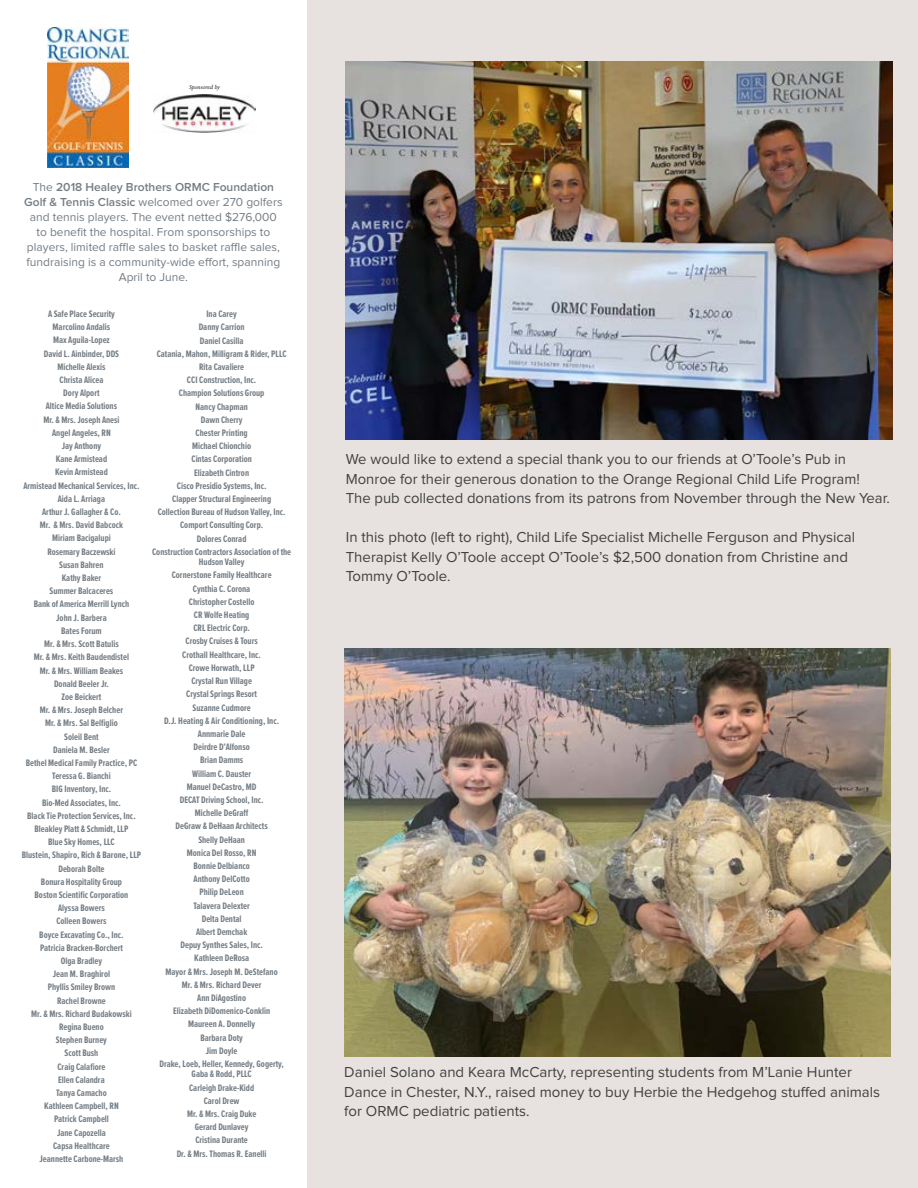
<style>
.page{position:relative;width:918px;height:1188px;background:#fff}
.page>*{position:absolute;margin:0;border:0;box-sizing:border-box;transform-origin:0 0}
.t1{font:15px/19.5px "Proxima Nova";color:#414042}
.t2{font:12px/15px "Proxima Nova";color:#747d84;text-align:center}
.t3{font:700 9.75px/13.2px "Proxima Nova Ex Cn";color:#747d84;text-align:center}
.t4{font:italic 5.1px "Byington";color:#231f20}
.s1{font-weight:600}
</style>
<div class="page">
<div style="left:308px;top:0;width:610px;height:1188px;background:#e7e2df"></div>
<img style="left:47px;top:27px;width:82px;height:140px">
<img style="left:154px;top:94px;width:102px;height:38px">
<img style="left:344px;top:648px;width:547px;height:408px">
<img style="left:346px;top:62px;width:546px;height:377px">
<p class="t4" style="left:189px;top:84px;width:32px">Sponsored by</p>
<p class="t2" style="left:24px;top:180px;width:260px">The <span class="s1">2018 Healey Brothers ORMC Foundation Golf &amp; Tennis Classic</span> welcomed over 270 golfers and tennis players. The event netted $276,000 to benefit the hospital. From sponsorships to players, limited raffle sales to basket raffle sales, fundraising is a community-wide effort, spanning April to June.</p>
<p class="t3" style="left:22px;top:307px;width:121px">A Safe Place Security<br>Marcolino Andalis<br>Max Aguila-Lopez<br>David L. Ainbinder, DDS<br>Michelle Alexis<br>Christa Alicea<br>Dory Alport<br>Altice Media Solutions<br>Mr. &amp; Mrs. Joseph Anesi<br>Angel Angeles, RN<br>Jay Anthony<br>Kane Armistead<br>Kevin Armistead<br>Armistead Mechanical Services, Inc.<br>Aida L. Arriaga<br>Arthur J. Gallagher &amp; Co.<br>Mr. &amp; Mrs. David Babcock<br>Miriam Bacigalupi<br>Rosemary Baczewski<br>Susan Bahren<br>Kathy Baker<br>Summer Balcaceres<br>Bank of America Merrill Lynch<br>John J. Barbera<br>Bates Forum<br>Mr. &amp; Mrs. Scott Batulis<br>Mr. &amp; Mrs. Keith Baudendistel<br>Mr. &amp; Mrs. William Beakes<br>Donald Beeler Jr.<br>Zoe Beickert<br>Mr. &amp; Mrs. Joseph Belcher<br>Mr. &amp; Mrs. Sal Belfiglio<br>Soleil Bent<br>Daniela M. Besler<br>Bethel Medical Family Practice, PC<br>Teressa G. Bianchi<br>BIG Inventory, Inc.<br>Bio-Med Associates, Inc.<br>Black Tie Protection Services, Inc.<br>Bleakley Platt &amp; Schmidt, LLP<br>Blue Sky Homes, LLC<br>Blustein, Shapiro, Rich &amp; Barone, LLP<br>Deborah Bolte<br>Bonura Hospitality Group<br>Boston Scientific Corporation<br>Alyssa Bowers<br>Colleen Bowers<br>Boyce Excavating Co., Inc.<br>Patricia Bracken-Borchert<br>Olga Bradley<br>Jean M. Braghirol<br>Phyllis Smiley Brown<br>Rachel Browne<br>Mr. &amp; Mrs. Richard Budakowski<br>Regina Bueno<br>Stephen Burney<br>Scott Bush<br>Craig Calafiore<br>Ellen Calandra<br>Tanya Camacho<br>Kathleen Campbell, RN<br>Patrick Campbell<br>Jane Capozella<br>Capsa Healthcare<br>Jeannette Carbone-Marsh</p>
<p class="t3" style="left:152px;top:308px;width:141px">Ina Carey<br>Danny Carrion<br>Daniel Casilla<br>Catania, Mahon, Milligram &amp; Rider, PLLC<br>Rita Cavaliere<br>CCI Construction, Inc.<br>Champion Solutions Group<br>Nancy Chapman<br>Dawn Cherry<br>Chester Printing<br>Michael Chionchio<br>Cintas Corporation<br>Elizabeth Cintron<br>Cisco Presidio Systems, Inc.<br>Clapper Structural Engineering<br>Collection Bureau of Hudson Valley, Inc.<br>Comport Consulting Corp.<br>Dolores Conrad<br>Construction Contractors Association of the</p>
<p class="t3" style="left:159px;top:556px;width:126px">Hudson Valley<br>Cornerstone Family Healthcare<br>Cynthia C. Corona<br>Christopher Costello<br>CR Wolfe Heating<br>CRL Electric Corp.<br>Crosby Cruises &amp; Tours<br>Crothall Healthcare, Inc.<br>Crowe Horwath, LLP<br>Crystal Run Village<br>Crystal Springs Resort<br>Suzanne Cudmore<br>D.J. Heating &amp; Air Conditioning, Inc.<br>Annmarie Dale<br>Deirdre D’Alfonso<br>Brian Damms<br>William C. Dauster<br>Manuel DeCastro, MD<br>DECAT Driving School, Inc.<br>Michelle DeGraff<br>DeGraw &amp; DeHaan Architects<br>Shelly DeHaan<br>Monica Del Rosso, RN<br>Bonnie Delbianco<br>Anthony DelCotto<br>Philip DeLeon<br>Talavera Delexter<br>Delta Dental<br>Albert Demchak<br>Depuy Synthes Sales, Inc.<br>Kathleen DeRosa<br>Mayor &amp; Mrs. Joseph M. DeStefano<br>Mr. &amp; Mrs. Richard Dever<br>Ann DiAgostino<br>Elizabeth DiDomenico-Conklin<br>Maureen A. Donnelly<br>Barbara Doty<br>Jim Doyle<br>Drake, Loeb, Heller, Kennedy, Gogerty,</p>
<p class="t3" style="left:177px;top:1068px;width:91px">Gaba &amp; Rodd, PLLC<br>Carleigh Drake-Kidd<br>Carol Drew<br>Mr. &amp; Mrs. Craig Duke<br>Gerard Dunlavey<br>Cristina Durante<br>Dr. &amp; Mrs. Thomas R. Eanelli</p>
<h1 class="t1" style="left:346px;top:450px;width:546px">We would like to extend a special thank you to our friends at O’Toole’s Pub in<br>Monroe for their generous donation to the Orange Regional Child Life Program!<br>The pub collected donations from its patrons from November through the New Year.</h1>
<h1 class="t1" style="left:346px;top:528px;width:511px">In this photo (left to right), Child Life Specialist Michelle Ferguson and Physical<br>Therapist Kelly O’Toole accept O’Toole’s $2,500 donation from Christine and<br>Tommy O’Toole.</h1>
<h1 class="t1" style="left:344px;top:1063px;width:537px">Daniel Solano and Keara McCarty, representing students from M’Lanie Hunter<br>Dance in Chester, N.Y., raised money to buy Herbie the Hedgehog stuffed animals for ORMC pediatric patients.</h1>
</div>
